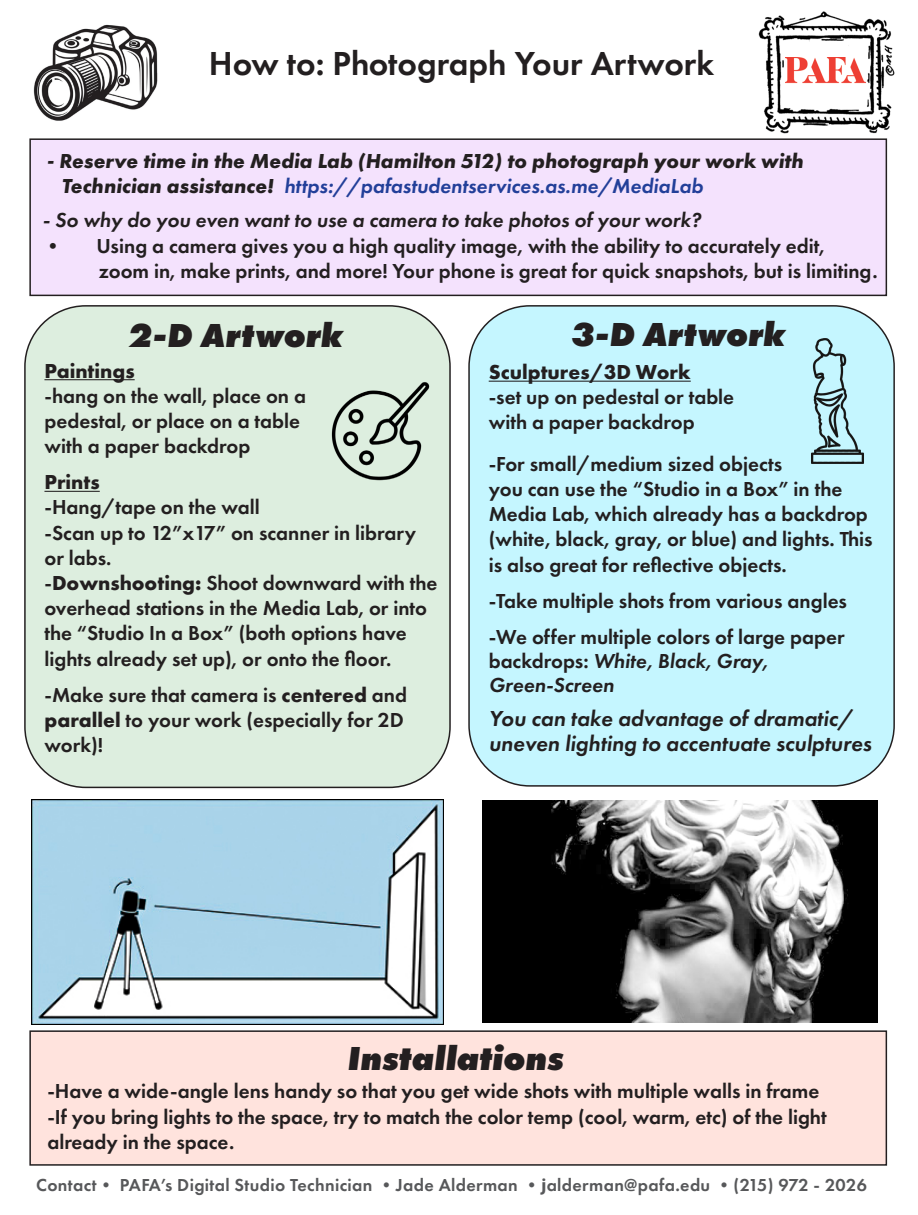
<style>
.page{position:relative;width:918px;height:1215px;background:#fff}
.page>*{position:absolute;margin:0;border:0;box-sizing:border-box;transform-origin:0 0}
.t1{font:italic 800 34.5px "Futura PT";color:#231f20}
.t2{font:600 34.5px "Futura PT";color:#231f20}
.t3{font:italic 600 22.5px "Futura PT";color:#231f20}
.t4{font:600 21px/25.2px "Futura PT";color:#231f20}
.t5{font:italic 700 21px/25.2px "Futura PT";color:#231f20}
.t6{font:italic 600 21px "Futura PT";color:#231f20}
.t7{font:700 21px "Futura PT";color:#231f20}
.t8{font:600 18px "Futura PT";letter-spacing:.02em;color:#57585a}
.s1{font-weight:600;color:#223f99}
.s2{font-weight:700}
.s3{font-style:italic}
.s4{font-family:"Myriad Pro";font-weight:700}
</style>
<div class="page">
<div style="left:25px;top:306px;width:425px;height:481px;background:#ddeedf;border-radius:61px"></div>
<div style="left:24px;top:305px;width:427px;height:483px;border:2px solid #231f20;border-radius:61px"></div>
<div style="left:469px;top:306px;width:425px;height:480px;background:#c5f6ff;border-radius:61px"></div>
<hr style="left:44px;top:379px;width:91px;height:1px;background:#231f20">
<hr style="left:44px;top:491px;width:56px;height:1px;background:#231f20">
<hr style="left:489px;top:381px;width:202px;height:1px;background:#231f20">
<img style="left:758px;top:11px;width:137px;height:123px">
<img style="left:33px;top:24px;width:125px;height:97px">
<div style="left:30px;top:1031px;width:856px;height:134px;background:#ffe3dd"></div>
<div style="left:29px;top:1030px;width:858px;height:136px;border:2px solid #231f20"></div>
<div style="left:30px;top:139px;width:856px;height:156px;background:#f4e2fd"></div>
<div style="left:29px;top:138px;width:858px;height:158px;border:2px solid #231f20"></div>
<img style="left:786px;top:58px;width:80px;height:27px">
<img style="left:331px;top:382px;width:99px;height:99px">
<img style="left:811px;top:332px;width:84px;height:138px">
<img style="left:32px;top:799px;width:412px;height:226px">
<img style="left:483px;top:801px;width:395px;height:222px">
<p class="t2" style="left:209px;top:42px;width:507px">How to: Photograph Your Artwork</p>
<p class="t5" style="left:62px;top:148px;width:743px;text-indent:-15px">- Reserve time in the Media Lab (Hamilton 512) to photograph your work with<br>Technician assistance! <span class="s1">https://pafastudentservices.as.me/MediaLab</span></p>
<p class="t6" style="left:42px;top:207px;width:660px">- So why do you even want to use a camera to take photos of your work?</p>
<p class="t4" style="left:99px;top:233px;width:780px;text-indent:-56px">• Using a camera gives you a high quality image, with the ability to accurately edit, zoom in, make prints, and more! Your phone is great for quick snapshots, but is limiting.</p>
<p class="t1" style="left:129px;top:313px;width:216px">2-D Artwork</p>
<p class="t1" style="left:571px;top:312px;width:216px">3-D Artwork</p>
<p class="t7" style="left:44px;top:357px;width:92px">Paintings</p>
<p class="t4" style="left:44px;top:383px;width:263px">-hang on the wall, place on a</p>
<p class="t4" style="left:44px;top:408px;width:257px">pedestal, or place on a table</p>
<p class="t4" style="left:44px;top:433px;width:208px">with a paper backdrop</p>
<p class="t7" style="left:44px;top:469px;width:57px">Prints</p>
<p class="t4" style="left:44px;top:495px;width:217px">-Hang/tape on the wall</p>
<p class="t4" style="left:44px;top:520px;width:373px">-Scan up to 12”x17” on scanner in library or labs.</p>
<p class="t4" style="left:44px;top:570px;width:395px">-<span class="s2">Downshooting:</span> Shoot downward with the overhead stations in the Media Lab, or into the “Studio In a Box” (both options have lights already set up), or onto the floor.</p>
<p class="t4" style="left:44px;top:682px;width:364px">-Make sure that camera is <span class="s2">centered</span> and <span class="s2">parallel</span> to your work (especially for 2D work)!</p>
<p class="t7" style="left:489px;top:359px;width:204px">Sculptures/3D Work</p>
<p class="t4" style="left:489px;top:384px;width:247px">-set up on pedestal or table</p>
<p class="t4" style="left:489px;top:410px;width:208px">with a paper backdrop</p>
<p class="t4" style="left:489px;top:451px;width:295px">-For small/medium sized objects</p>
<p class="t4" style="left:489px;top:476px;width:386px">you can use the “Studio in a Box” in the Media Lab, which already has a backdrop (white, black, gray, or blue) and lights. This is also great for reflective objects.</p>
<p class="t4" style="left:489px;top:588px;width:360px">-Take multiple shots from various angles</p>
<p class="t4" style="left:489px;top:624px;width:357px;line-height:24px">-We offer multiple colors of large paper backdrops: <span class="s3">White, Black, Gray,</span></p>
<p class="t6" style="left:489px;top:671px;width:127px">Green-Screen</p>
<p class="t3" style="left:489px;top:704px;width:365px">You can take advantage of dramatic/</p>
<p class="t3" style="left:489px;top:729px;width:384px">uneven lighting to accentuate sculptures</p>
<p class="t1" style="left:348px;top:1036px;width:218px">Installations</p>
<p class="t4" style="left:47px;top:1079px;width:774px">-Have a wide-angle lens handy so that you get wide shots with multiple walls in frame</p>
<p class="t4" style="left:47px;top:1104px;width:781px">-If you bring lights to the space, try to match the color temp (cool, warm, etc) of the light already in the space.</p>
<p class="t8" style="left:36px;top:1174px;width:832px">Contact• PAFA’s Digital Studio Technician •Jade Alderman •<span class="s4">j</span>alderman@pafa.edu •(215) 972 - 2026</p>
</div>
